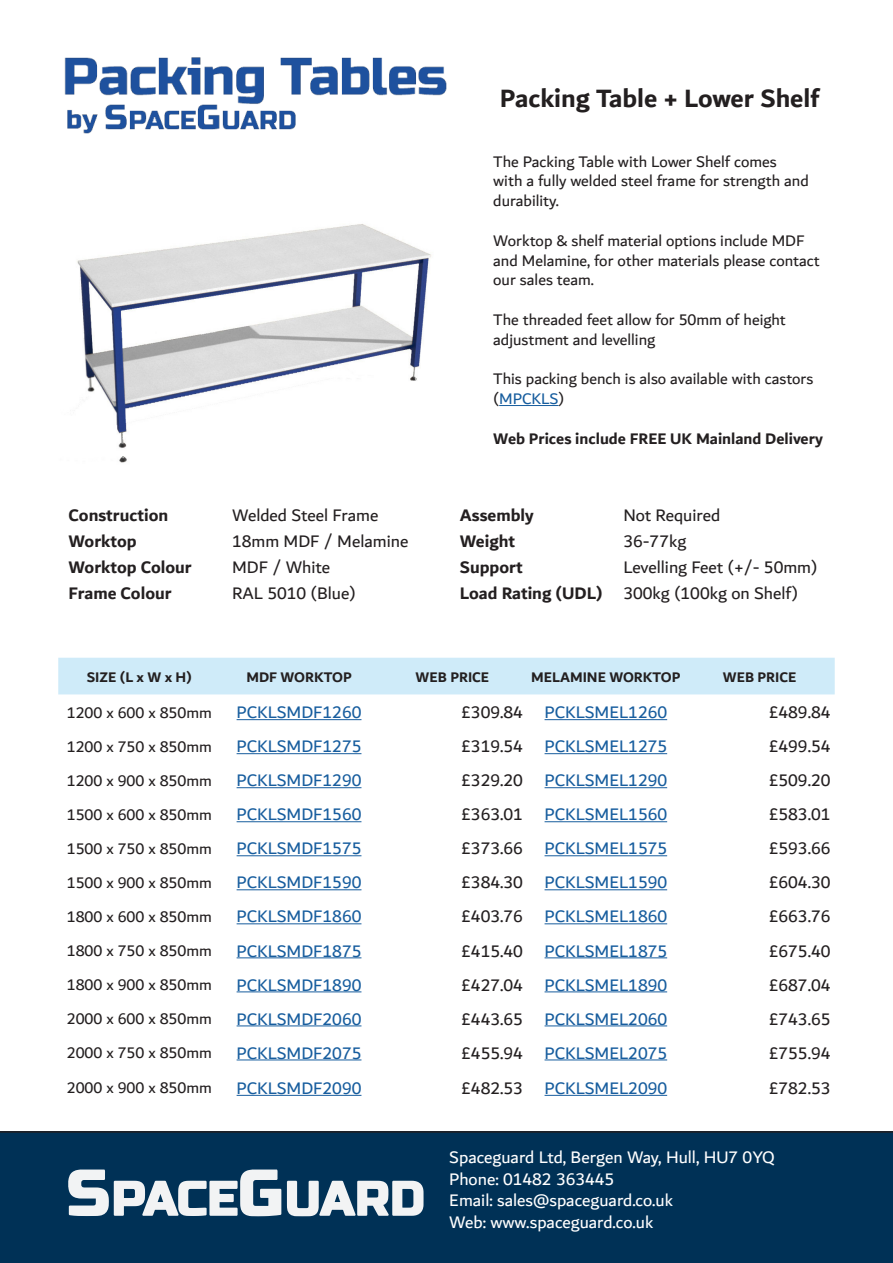
<style>
.page{position:relative;width:893px;height:1263px;background:#fff}
.page>*{position:absolute;margin:0;border:0;box-sizing:border-box;transform-origin:0 0}
.t1{font:700 27px "Dubai";color:#231f20}
.t2{font:18px "Dubai";color:#175d9e}
.t3{font:18px/25.7px "Dubai";color:#231f20}
.t4{font:18px/21.6px "Dubai";color:#fff}
.t5{font:700 18px "Dubai";color:#231f20}
.t6{font:16.5px/19.8px "Dubai";color:#231f20}
.t7{font:700 16.5px "Dubai";color:#231f20}
.t8{font:700 15px "Dubai";color:#231f20}
.s1{color:#175d9e}
.s2{font-weight:700}
.s3{color:#231f20}
</style>
<div class="page">
<div style="left:0;top:1131px;width:893px;height:132px;background:#003156"></div>
<svg style="left:287px;top:1181px;width:137px;height:35px"></svg>
<svg style="left:68px;top:1169px;width:213px;height:47px"></svg>
<img style="left:64px;top:57px;width:382px;height:77px">
<div style="left:58px;top:658px;width:777px;height:36px;background:#cfebf9"></div>
<hr style="left:237px;top:719px;width:124px;height:1px;background:#175d9e">
<hr style="left:545px;top:719px;width:122px;height:1px;background:#175d9e">
<hr style="left:237px;top:753px;width:124px;height:1px;background:#175d9e">
<hr style="left:545px;top:753px;width:122px;height:1px;background:#175d9e">
<hr style="left:237px;top:787px;width:124px;height:1px;background:#175d9e">
<hr style="left:545px;top:787px;width:122px;height:1px;background:#175d9e">
<hr style="left:237px;top:821px;width:124px;height:1px;background:#175d9e">
<hr style="left:545px;top:821px;width:122px;height:1px;background:#175d9e">
<hr style="left:237px;top:855px;width:124px;height:1px;background:#175d9e">
<hr style="left:545px;top:855px;width:122px;height:1px;background:#175d9e">
<hr style="left:237px;top:889px;width:124px;height:1px;background:#175d9e">
<hr style="left:545px;top:889px;width:122px;height:1px;background:#175d9e">
<hr style="left:237px;top:923px;width:124px;height:1px;background:#175d9e">
<hr style="left:545px;top:923px;width:122px;height:1px;background:#175d9e">
<hr style="left:237px;top:957px;width:124px;height:1px;background:#175d9e">
<hr style="left:545px;top:957px;width:122px;height:1px;background:#175d9e">
<hr style="left:237px;top:991px;width:124px;height:1px;background:#175d9e">
<hr style="left:545px;top:991px;width:122px;height:1px;background:#175d9e">
<hr style="left:237px;top:1025px;width:124px;height:1px;background:#175d9e">
<hr style="left:545px;top:1025px;width:122px;height:1px;background:#175d9e">
<hr style="left:237px;top:1059px;width:124px;height:1px;background:#175d9e">
<hr style="left:545px;top:1059px;width:122px;height:1px;background:#175d9e">
<hr style="left:237px;top:1095px;width:124px;height:1px;background:#175d9e">
<hr style="left:545px;top:1095px;width:122px;height:1px;background:#175d9e">
<hr style="left:499px;top:405px;width:60px;height:1px;background:#175d9e">
<img style="left:77px;top:224px;width:354px;height:224px">
<h1 class="t1" style="left:500px;top:82px;width:321px">Packing Table + Lower Shelf</h1>
<p class="t5" style="left:69px;top:505px;width:101px">Construction</p>
<p class="t3" style="left:232px;top:502px;width:148px">Welded Steel Frame</p>
<p class="t5" style="left:69px;top:530px;width:70px">Worktop</p>
<p class="t3" style="left:232px;top:528px;width:178px">18mm MDF / Melamine</p>
<p class="t5" style="left:69px;top:557px;width:125px">Worktop Colour</p>
<p class="t3" style="left:232px;top:554px;width:100px">MDF / White</p>
<p class="t5" style="left:69px;top:582px;width:105px">Frame Colour</p>
<p class="t3" style="left:232px;top:580px;width:125px">RAL 5010 (Blue)</p>
<p class="t6" style="left:493px;top:151px;width:317px">The Packing Table with Lower Shelf comes with a fully welded steel frame for strength and durability.</p>
<p class="t6" style="left:493px;top:230px;width:328px">Worktop &amp; shelf material options include MDF and Melamine, for other materials please contact our sales team.</p>
<p class="t6" style="left:493px;top:309px;width:294px">The threaded feet allow for 50mm of height adjustment and levelling</p>
<p class="t6" style="left:493px;top:369px;width:322px">This packing bench is also available with castors (<span class="s1">MPCKLS</span>)</p>
<p class="t7" style="left:493px;top:428px;width:331px">Web Prices include FREE UK Mainland Delivery</p>
<p class="t5" style="left:460px;top:505px;width:75px">Assembly</p>
<p class="t3" style="left:623px;top:502px;width:98px">Not Required</p>
<p class="t5" style="left:460px;top:530px;width:57px">Weight</p>
<p class="t3" style="left:623px;top:528px;width:64px">36-77kg</p>
<p class="t5" style="left:460px;top:557px;width:64px">Support</p>
<p class="t3" style="left:460px;top:554px;width:359px;text-indent:164px">Levelling Feet (+/- 50mm)<br><span class="s2">Load Rating (UDL)</span> 300kg (100kg on Shelf)</p>
<p class="t8" style="left:87px;top:668px;width:106px">SIZE (L x W x H)</p>
<p class="t8" style="left:246px;top:668px;width:107px">MDF WORKTOP</p>
<p class="t8" style="left:416px;top:668px;width:75px">WEB PRICE</p>
<p class="t8" style="left:531px;top:668px;width:151px">MELAMINE WORKTOP</p>
<p class="t8" style="left:723px;top:668px;width:75px">WEB PRICE</p>
<p class="t6" style="left:67px;top:702px;width:147px">1200 x 600 x 850mm</p>
<p class="t2" style="left:237px;top:701px;width:126px">PCKLSMDF1260</p>
<p class="t2" style="left:461px;top:701px;width:207px"><span class="s3">£309.84</span> PCKLSMEL1260</p>
<p class="t3" style="left:769px;top:699px;width:63px">£489.84</p>
<p class="t6" style="left:67px;top:736px;width:147px">1200 x 750 x 850mm</p>
<p class="t2" style="left:237px;top:736px;width:126px">PCKLSMDF1275</p>
<p class="t2" style="left:461px;top:736px;width:207px"><span class="s3">£319.54</span> PCKLSMEL1275</p>
<p class="t3" style="left:769px;top:733px;width:63px">£499.54</p>
<p class="t6" style="left:67px;top:770px;width:147px">1200 x 900 x 850mm</p>
<p class="t2" style="left:237px;top:770px;width:126px">PCKLSMDF1290</p>
<p class="t2" style="left:461px;top:770px;width:207px"><span class="s3">£329.20</span> PCKLSMEL1290</p>
<p class="t3" style="left:769px;top:767px;width:63px">£509.20</p>
<p class="t6" style="left:67px;top:804px;width:147px">1500 x 600 x 850mm</p>
<p class="t2" style="left:237px;top:804px;width:126px">PCKLSMDF1560</p>
<p class="t2" style="left:461px;top:804px;width:207px"><span class="s3">£363.01</span> PCKLSMEL1560</p>
<p class="t3" style="left:769px;top:801px;width:63px">£583.01</p>
<p class="t6" style="left:67px;top:838px;width:147px">1500 x 750 x 850mm</p>
<p class="t2" style="left:237px;top:838px;width:126px">PCKLSMDF1575</p>
<p class="t2" style="left:461px;top:838px;width:207px"><span class="s3">£373.66</span> PCKLSMEL1575</p>
<p class="t3" style="left:769px;top:835px;width:63px">£593.66</p>
<p class="t6" style="left:67px;top:872px;width:147px">1500 x 900 x 850mm</p>
<p class="t2" style="left:237px;top:872px;width:126px">PCKLSMDF1590</p>
<p class="t2" style="left:461px;top:872px;width:207px"><span class="s3">£384.30</span> PCKLSMEL1590</p>
<p class="t3" style="left:769px;top:869px;width:63px">£604.30</p>
<p class="t6" style="left:67px;top:906px;width:147px">1800 x 600 x 850mm</p>
<p class="t2" style="left:237px;top:906px;width:126px">PCKLSMDF1860</p>
<p class="t2" style="left:461px;top:906px;width:207px"><span class="s3">£403.76</span> PCKLSMEL1860</p>
<p class="t3" style="left:769px;top:903px;width:63px">£663.76</p>
<p class="t6" style="left:67px;top:940px;width:147px">1800 x 750 x 850mm</p>
<p class="t2" style="left:237px;top:940px;width:126px">PCKLSMDF1875</p>
<p class="t2" style="left:461px;top:940px;width:207px"><span class="s3">£415.40</span> PCKLSMEL1875</p>
<p class="t3" style="left:769px;top:937px;width:63px">£675.40</p>
<p class="t6" style="left:67px;top:974px;width:147px">1800 x 900 x 850mm</p>
<p class="t2" style="left:237px;top:974px;width:126px">PCKLSMDF1890</p>
<p class="t2" style="left:461px;top:974px;width:207px"><span class="s3">£427.04</span> PCKLSMEL1890</p>
<p class="t3" style="left:769px;top:971px;width:63px">£687.04</p>
<p class="t6" style="left:67px;top:1008px;width:147px">2000 x 600 x 850mm</p>
<p class="t2" style="left:237px;top:1008px;width:126px">PCKLSMDF2060</p>
<p class="t2" style="left:461px;top:1008px;width:207px"><span class="s3">£443.65</span> PCKLSMEL2060</p>
<p class="t3" style="left:769px;top:1005px;width:63px">£743.65</p>
<p class="t6" style="left:67px;top:1042px;width:147px">2000 x 750 x 850mm</p>
<p class="t2" style="left:237px;top:1042px;width:126px">PCKLSMDF2075</p>
<p class="t2" style="left:461px;top:1042px;width:207px"><span class="s3">£455.94</span> PCKLSMEL2075</p>
<p class="t3" style="left:769px;top:1039px;width:63px">£755.94</p>
<p class="t6" style="left:67px;top:1078px;width:147px">2000 x 900 x 850mm</p>
<p class="t2" style="left:237px;top:1077px;width:126px">PCKLSMDF2090</p>
<p class="t2" style="left:461px;top:1077px;width:207px"><span class="s3">£482.53</span> PCKLSMEL2090</p>
<p class="t3" style="left:769px;top:1075px;width:63px">£782.53</p>
<p class="t4" style="left:449px;top:1146px;width:327px">Spaceguard Ltd, Bergen Way, Hull, HU7 0YQ<br>Phone: 01482 363445<br>Email: sales@spaceguard.co.uk<br>Web: www.spaceguard.co.uk</p>
</div>
